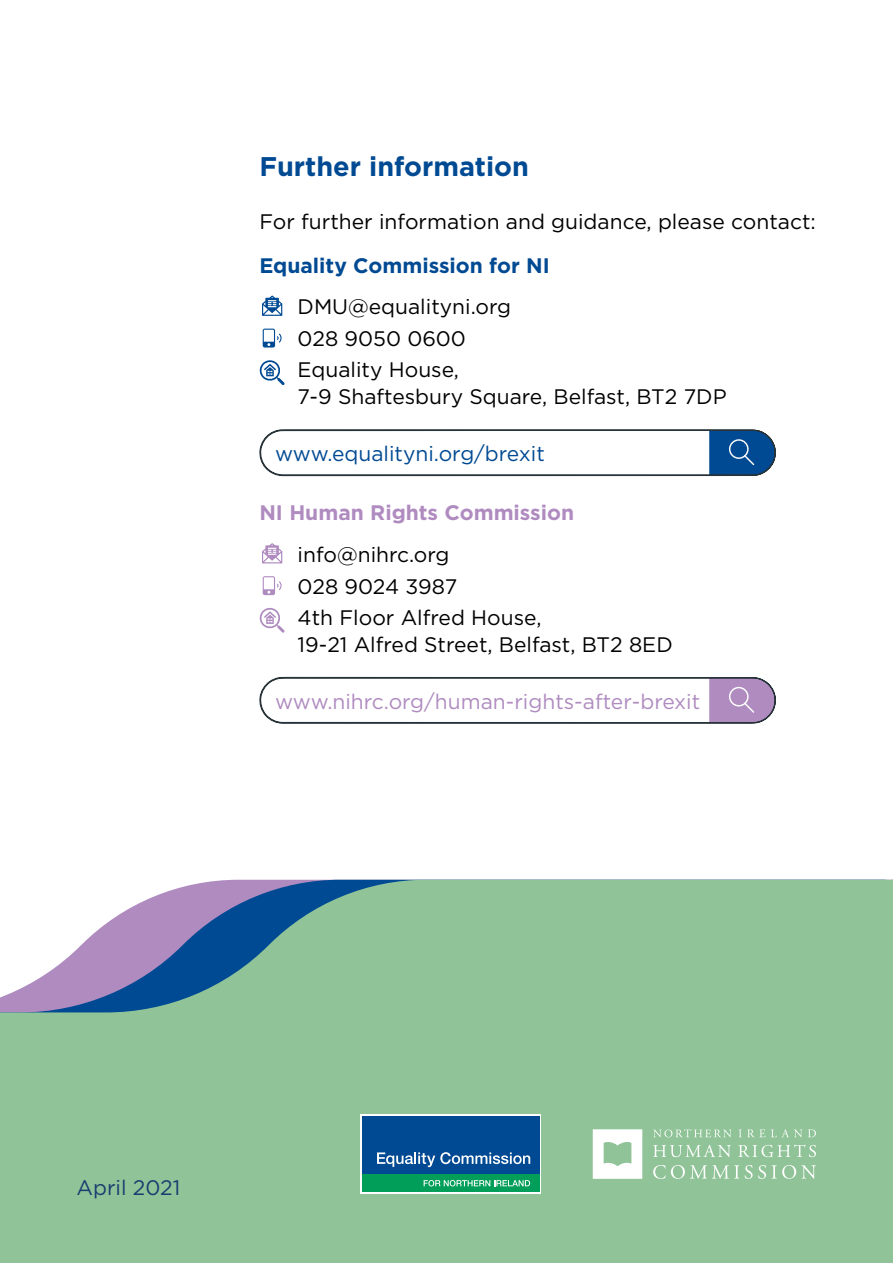
<style>
.page{position:relative;width:893px;height:1263px;background:#fff}
.page>*{position:absolute;margin:0;border:0;box-sizing:border-box;transform-origin:0 0}
.t1{font:700 27px "Gotham";color:#004a93}
.Body_Black{font:21px/27px "Gotham";color:#000}
.C1{font:21px "Gotham";color:#000}
.C1-2{font:21px "Gotham";color:#af8bc0}
.C1-3{font:21px "Gotham";color:#004a93}
.t2{font:700 21px "Gotham";color:#004a93}
.t3{font:700 21px "Gotham";color:#af8bc0}
.Body_White{font:21px "Gotham";color:#183d70}
</style>
<div class="page">
<svg style="left:0;top:880px;width:892px;height:383px;background:#90bf9c"></svg>
<svg style="left:653px;top:1129px;width:78px;height:8px"></svg>
<svg style="left:739px;top:1129px;width:63px;height:8px"></svg>
<svg style="left:808px;top:1129px;width:8px;height:8px"></svg>
<svg style="left:653px;top:1165px;width:86px;height:14px"></svg>
<svg style="left:745px;top:1165px;width:71px;height:14px"></svg>
<svg style="left:738px;top:1144px;width:78px;height:13px"></svg>
<svg style="left:653px;top:1145px;width:78px;height:12px"></svg>
<svg style="left:593px;top:1129px;width:49px;height:50px"></svg>
<svg style="left:360px;top:1114px;width:181px;height:80px"></svg>
<div style="left:362px;top:1175px;width:177px;height:17px;background:#009e58"></div>
<div style="left:362px;top:1116px;width:177px;height:57px;background:#004a93"></div>
<svg style="left:424px;top:1180px;width:106px;height:6px"></svg>
<svg style="left:377px;top:1152px;width:153px;height:15px"></svg>
<svg style="left:892px;top:880px;width:1px;height:383px"></svg>
<svg style="left:262px;top:295px;width:20px;height:21px"></svg>
<svg style="left:263px;top:329px;width:19px;height:18px"></svg>
<svg style="left:259px;top:360px;width:26px;height:25px"></svg>
<svg style="left:259px;top:429px;width:517px;height:48px"></svg>
<svg style="left:262px;top:543px;width:20px;height:20px"></svg>
<svg style="left:263px;top:576px;width:19px;height:19px"></svg>
<svg style="left:259px;top:608px;width:26px;height:25px"></svg>
<svg style="left:259px;top:676px;width:517px;height:48px"></svg>
<h2 class="t1" style="left:259px;top:149px;width:271px">Further information</h2>
<p class="Body_Black" style="left:259px;top:207px;width:558px">For further information and guidance, please contact:</p>
<h3 class="t2" style="left:259px;top:251px;width:292px">Equality Commission for NI</h3>
<p class="C1" style="left:298px;top:293px;width:215px">DMU@equalityni.org</p>
<p class="C1" style="left:298px;top:326px;width:170px">028 9050 0600</p>
<p class="Body_Black" style="left:298px;top:356px;width:431px">Equality House,<br>7-9 Shaftesbury Square, Belfast, BT2 7DP</p>
<p class="C1-3" style="left:275px;top:440px;width:271px">www.equalityni.org/brexit</p>
<p class="t3" style="left:259px;top:499px;width:316px">NI Human Rights Commission</p>
<p class="C1" style="left:298px;top:541px;width:153px">info@nihrc.org</p>
<p class="C1" style="left:298px;top:573px;width:161px">028 9024 3987</p>
<p class="Body_Black" style="left:298px;top:603px;width:377px">4th Floor Alfred House,<br>19-21 Alfred Street, Belfast, BT2 8ED</p>
<p class="C1-2" style="left:275px;top:688px;width:427px">www.nihrc.org/human-rights-after-brexit</p>
<p class="Body_White" style="left:77px;top:1174px;width:105px">April 2021</p>
</div>
